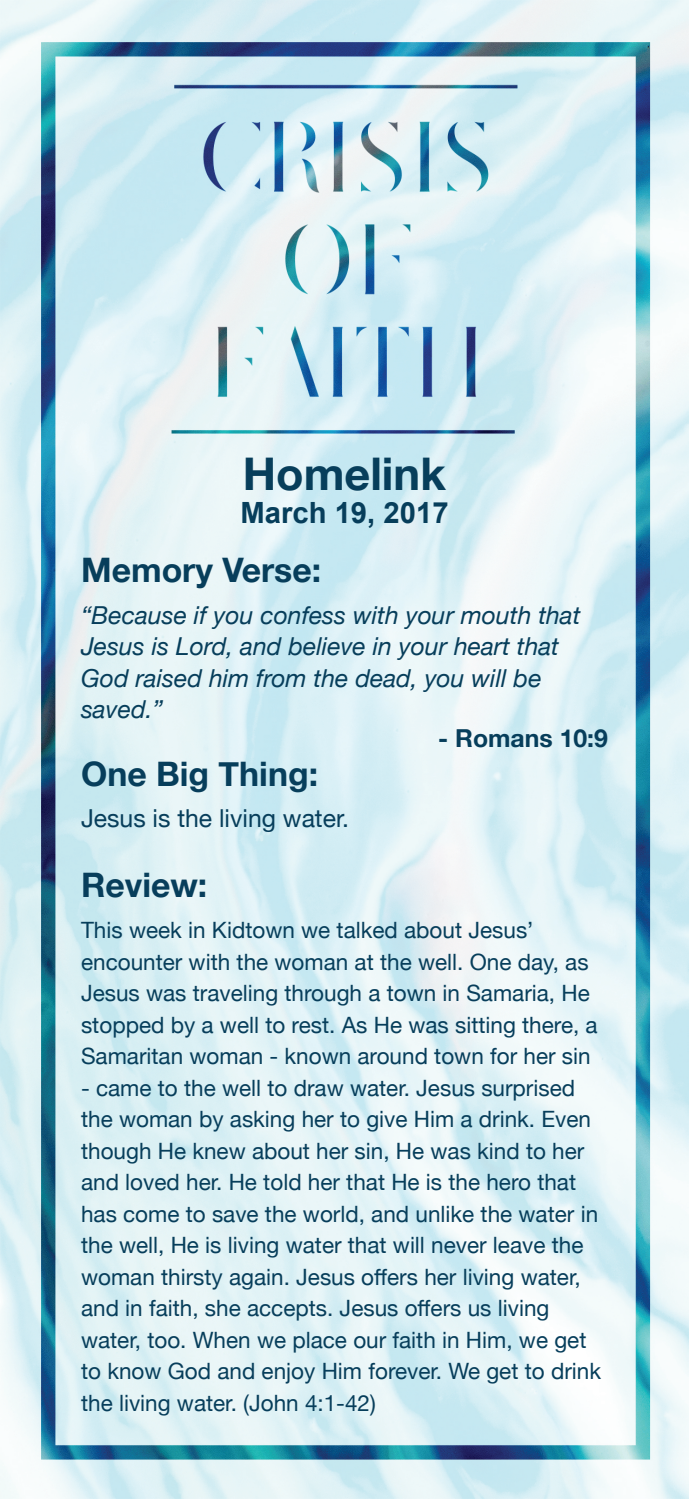
<style>
.page{position:relative;width:689px;height:1499px;background:#fff}
.page>*{position:absolute;margin:0;border:0;box-sizing:border-box;transform-origin:0 0}
._1_Title{font:700 45px "Helvetica Neue";color:#073e5b}
._3_Sub-Headings{font:700 33.75px "Helvetica Neue";color:#073e5b}
._2_Date{font:700 29.25px "Arial";color:#073e5b}
._4_Verse-Text{font:italic 24.75px/31.5px "Helvetica Neue";color:#073e5b}
._6_Front-Text{font:24.75px "Helvetica Neue";color:#073e5b}
._5_Verse-Reference{font:700 24.75px "Helvetica Neue";color:#073e5b}
._6_Front-Text-2{font:22.5px/31.5px "Helvetica Neue";color:#073e5b}
</style>
<div class="page">
<img style="left:0;top:0;width:688px;height:1498px">
<p class="_1_Title" style="left:243px;top:438px;width:205px">Homelink</p>
<p class="_2_Date" style="left:240px;top:493px;width:210px">March 19, 2017</p>
<p class="_3_Sub-Headings" style="left:81px;top:544px;width:241px">Memory Verse:</p>
<p class="_4_Verse-Text" style="left:81px;top:601px;width:501px">“Because if you confess with your mouth that Jesus is Lord, and believe in your heart that God raised him from the dead, you will be saved.”</p>
<p class="_5_Verse-Reference" style="left:438px;top:718px;width:171px">- Romans 10:9</p>
<p class="_3_Sub-Headings" style="left:81px;top:747px;width:238px">One Big Thing:</p>
<p class="_6_Front-Text" style="left:81px;top:800px;width:269px">Jesus is the living water.</p>
<p class="_3_Sub-Headings" style="left:81px;top:858px;width:128px">Review:</p>
<p class="_6_Front-Text-2" style="left:81px;top:915px;width:518px">This week in Kidtown we talked about Jesus’ encounter with the woman at the well. One day, as Jesus was traveling through a town in Samaria, He stopped by a well to rest. As He was sitting there, a Samaritan woman - known around town for her sin</p>
<p class="_6_Front-Text-2" style="left:81px;top:1073px;width:521px">- came to the well to draw water. Jesus surprised the woman by asking her to give Him a drink. Even though He knew about her sin, He was kind to her and loved her. He told her that He is the hero that has come to save the world, and unlike the water in the well, He is living water that will never leave the woman thirsty again. Jesus offers her living water, and in faith, she accepts. Jesus offers us living water, too. When we place our faith in Him, we get to know God and enjoy Him forever. We get to drink the living water. (John 4:1-42)</p>
</div>
